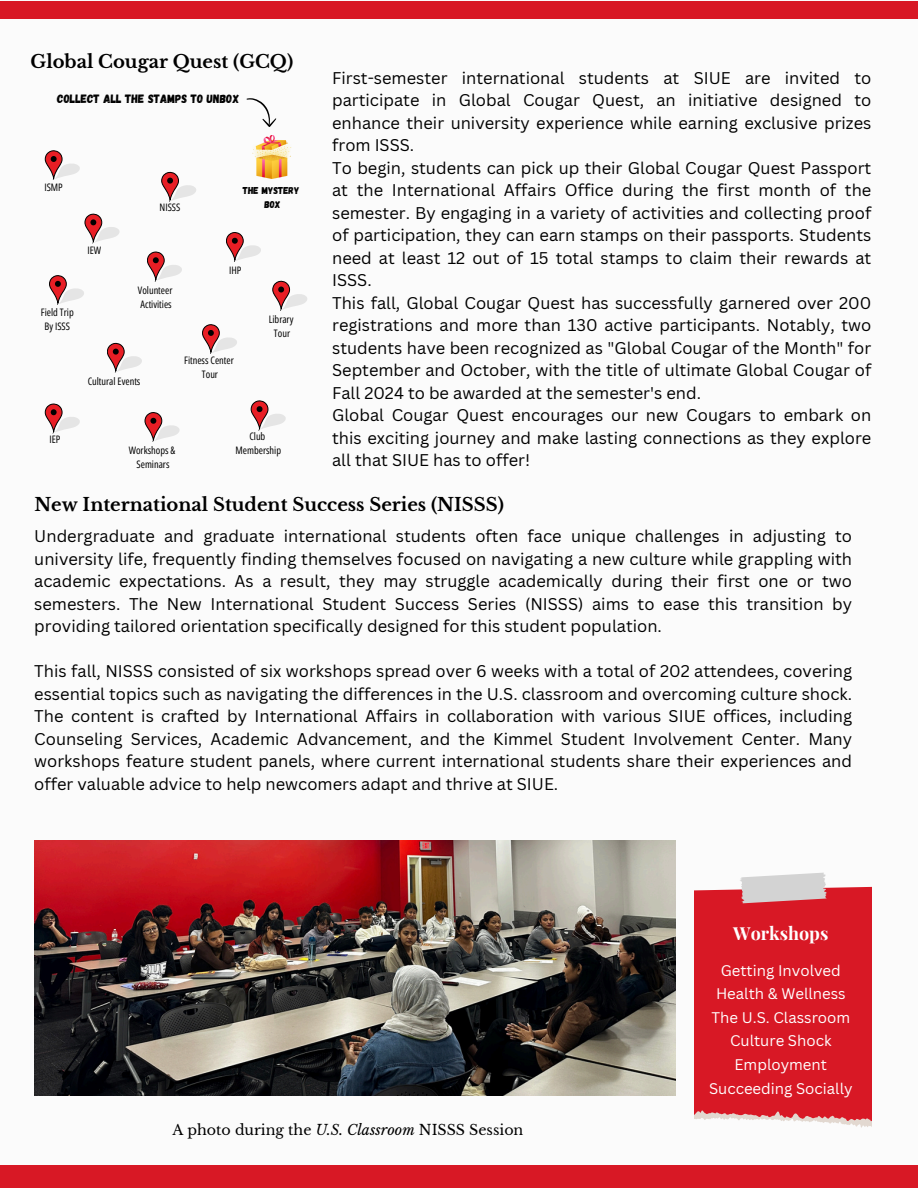
<style>
.page{position:relative;width:918px;height:1188px;background:#fbfbfb}
.page>*{position:absolute;margin:0;border:0;box-sizing:border-box;transform-origin:0 0}
.t1{font:700 18px "Libre Baskerville";color:#000}
.t2{font:700 18px "Playfair Display";color:#fff}
.t3{font:16.5px/22.5px "Canva Sans";color:#000;text-align:justify}
.t4{font:15px/23.7px "Canva Sans";color:#fff;text-align:center}
.t5{font:14.25px "Libre Baskerville";color:#000}
.t6{font:12px "Gagalin";color:#000}
.t7{font:10.35px/14.2px "Open Sans Condensed";color:#000;text-align:center}
.t8{font:10.05px/14px "Gagalin";color:#000;text-align:center}
.s1{font-style:italic}
</style>
<div class="page">
<div style="left:0;top:1px;width:918px;height:17px;background:#d81825"></div>
<div style="left:0;top:1178px;width:918px;height:10px;background:#d81825"></div>
<div style="left:0;top:1166px;width:918px;height:20px;background:#d81825"></div>
<svg style="left:272px;top:281px;width:35px;height:29px"></svg>
<svg style="left:45px;top:150px;width:35px;height:30px"></svg>
<svg style="left:85px;top:214px;width:35px;height:29px"></svg>
<svg style="left:161px;top:172px;width:35px;height:29px"></svg>
<svg style="left:226px;top:232px;width:35px;height:30px"></svg>
<svg style="left:49px;top:275px;width:35px;height:30px"></svg>
<svg style="left:147px;top:252px;width:35px;height:29px"></svg>
<svg style="left:107px;top:343px;width:35px;height:29px"></svg>
<svg style="left:145px;top:412px;width:35px;height:30px"></svg>
<svg style="left:251px;top:400px;width:35px;height:30px"></svg>
<svg style="left:202px;top:324px;width:35px;height:30px"></svg>
<svg style="left:45px;top:404px;width:35px;height:29px"></svg>
<img style="left:252px;top:136px;width:40px;height:43px">
<svg style="left:247px;top:98px;width:29px;height:29px"></svg>
<img style="left:34px;top:840px;width:642px;height:255px">
<svg style="left:695px;top:873px;width:177px;height:255px;background:#da333e"></svg>
<p class="t1" style="left:31px;top:50px;width:264px">Global Cougar Quest (GCQ)</p>
<p class="t6" style="left:57px;top:91px;width:184px">COLLECT ALL THE STAMPS TO UNBOX</p>
<p class="t7" style="left:44px;top:180px;width:20px">ISMP</p>
<p class="t7" style="left:41px;top:305px;width:34px">Field Trip</p>
<h5 class="t7" style="left:45px;top:319px;width:27px">By ISSS</h5>
<h1 class="t7" style="left:87px;top:243px;width:15px">IEW</h1>
<h4 class="t7" style="left:160px;top:200px;width:22px">NISSS</h4>
<p class="t7" style="left:138px;top:283px;width:36px">Volunteer</p>
<h5 class="t7" style="left:141px;top:297px;width:33px">Activities</h5>
<h5 class="t8" style="left:243px;top:183px;width:58px">THE MYSTERY<br>BOX</h5>
<p class="t7" style="left:229px;top:263px;width:14px">IHP</p>
<h5 class="t7" style="left:269px;top:312px;width:26px">Library</h5>
<p class="t7" style="left:274px;top:326px;width:18px">Tour</p>
<p class="t7" style="left:88px;top:374px;width:54px">Cultural Events</p>
<p class="t7" style="left:184px;top:353px;width:51px">Fitness Center</p>
<h5 class="t7" style="left:202px;top:367px;width:18px">Tour</h5>
<p class="t7" style="left:49px;top:432px;width:12px">IEP</p>
<p class="t7" style="left:129px;top:443px;width:48px">Workshops &amp;<br>Seminars</p>
<p class="t7" style="left:236px;top:429px;width:47px">Club<br>Membership</p>
<p class="t3" style="left:332px;top:66px;width:541px;text-align:left">First-semester international students at SIUE are invited to participate in Global Cougar Quest, an initiative designed to enhance their university experience while earning exclusive prizes from ISSS.<br>To begin, students can pick up their Global Cougar Quest Passport at the International Affairs Office during the first month of the semester. By engaging in a variety of activities and collecting proof of participation, they can earn stamps on their passports. Students need at least 12 out of 15 total stamps to claim their rewards at ISSS.<br>This fall, Global Cougar Quest has successfully garnered over 200 registrations and more than 130 active participants. Notably, two students have been recognized as "Global Cougar of the Month" for September and October, with the title of ultimate Global Cougar of Fall 2024 to be awarded at the semester's end.<br>Global Cougar Quest encourages our new Cougars to embark on this exciting journey and make lasting connections as they explore all that SIUE has to offer!</p>
<p class="t1" style="left:34px;top:494px;width:471px">New International Student Success Series (NISSS)</p>
<p class="t3" style="left:34px;top:525px;width:819px">Undergraduate and graduate international students often face unique challenges in adjusting to university life, frequently finding themselves focused on navigating a new culture while grappling with academic expectations. As a result, they may struggle academically during their first one or two semesters. The New International Student Success Series (NISSS) aims to ease this transition by providing tailored orientation specifically designed for this student population.</p>
<p class="t3" style="left:34px;top:660px;width:819px">This fall, NISSS consisted of six workshops spread over 6 weeks with a total of 202 attendees, covering essential topics such as navigating the differences in the U.S. classroom and overcoming culture shock.<br>The content is crafted by International Affairs in collaboration with various SIUE offices, including Counseling Services, Academic Advancement, and the Kimmel Student Involvement Center. Many workshops feature student panels, where current international students share their experiences and offer valuable advice to help newcomers adapt and thrive at SIUE.</p>
<p class="t5" style="left:172px;top:1121px;width:353px">A photo during the <span class="s1">U.S. Classroom</span> NISSS Session</p>
<p class="t2" style="left:733px;top:920px;width:97px">Workshops</p>
<p class="t4" style="left:709px;top:958px;width:145px">Getting Involved<br>Health &amp; Wellness<br>The U.S. Classroom<br>Culture Shock<br>Employment<br>Succeeding Socially</p>
</div>
